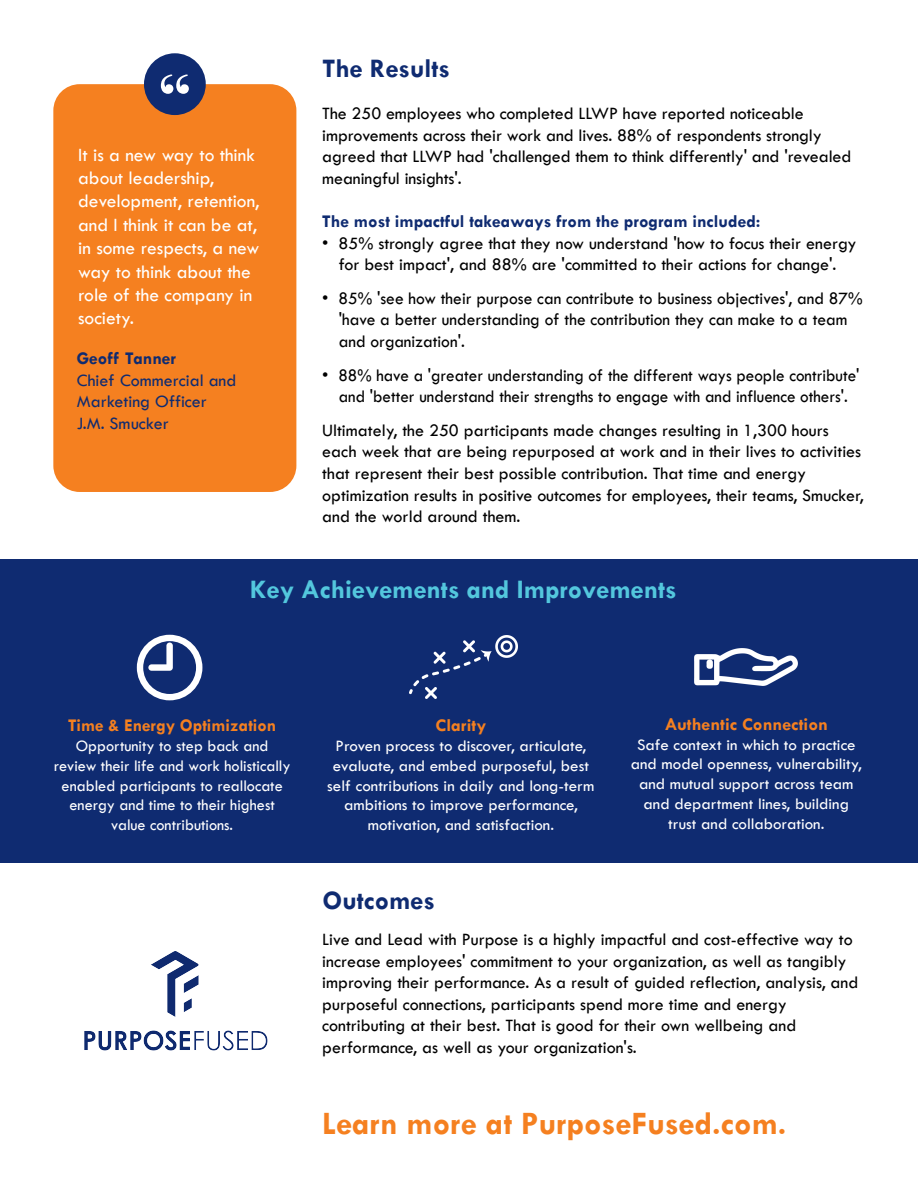
<style>
.page{position:relative;width:918px;height:1188px;background:#fff}
.page>*{position:absolute;margin:0;border:0;box-sizing:border-box;transform-origin:0 0}
.t1{font:700 33px "Tw Cen";color:#f58020}
.t2{font:700 27px "Tw Cen";color:#53c7dd}
.t3{font:700 27px "Tw Cen";color:#0f2b71}
.t4{font:19.5px/23.4px "Tw Cen";color:#fff}
.t5{font:18px/21.6px "Tw Cen";color:#000}
.t6{font:700 18px "Tw Cen";color:#0f2b71}
.t7{font:700 18px "Tw Cen";color:#f58020}
.t8{font:18px/21.6px "Tw Cen";color:#0f2b71}
.t9{font:16.5px/19.8px "Tw Cen";color:#fff;text-align:center}
</style>
<div class="page">
<img style="left:84px;top:951px;width:184px;height:100px">
<div style="left:53px;top:84px;width:243px;height:408px;background:#f58020;border-radius:26px"></div>
<div style="left:144px;top:53px;width:62px;height:62px;background:#0f2b71;border-radius:50%"></div>
<svg style="left:161px;top:75px;width:28px;height:19px"></svg>
<div style="left:0;top:560px;width:918px;height:303px;background:#0f2b71"></div>
<img style="left:409px;top:636px;width:108px;height:63px">
<img style="left:695px;top:649px;width:103px;height:37px">
<svg style="left:137px;top:635px;width:65px;height:65px"></svg>
<p class="t4" style="left:78px;top:143px;width:183px">It is a new way to think about leadership, development, retention, and I think it can be at, in some respects, a new way to think about the role of the company in society.</p>
<p class="t6" style="left:77px;top:348px;width:101px">Geoff Tanner</p>
<p class="t8" style="left:77px;top:369px;width:161px">Chief Commercial and<br>Marketing Officer<br>J.M. Smucker</p>
<h2 class="t3" style="left:323px;top:52px;width:129px">The Results</h2>
<p class="t5" style="left:322px;top:102px;width:531px">The 250 employees who completed LLWP have reported noticeable improvements across their work and lives. 88% of respondents strongly agreed that LLWP had 'challenged them to think differently' and 'revealed meaningful insights'.</p>
<p class="t6" style="left:322px;top:210px;width:440px">The most impactful takeaways from the program included:</p>
<p class="t5" style="left:322px;top:232px;width:536px;text-align:center">• 85% strongly agree that they now understand 'how to focus their energy for best impact', and 88% are 'committed to their actions for change'.</p>
<p class="t5" style="left:339px;top:287px;width:525px;text-indent:-16px">• 85% 'see how their purpose can contribute to business objectives', and 87% 'have a better understanding of the contribution they can make to a team and organization'.</p>
<p class="t5" style="left:322px;top:364px;width:539px;text-align:center">• 88% have a 'greater understanding of the different ways people contribute' and 'better understand their strengths to engage with and influence others'.</p>
<p class="t5" style="left:322px;top:419px;width:543px">Ultimately, the 250 participants made changes resulting in 1,300 hours each week that are being repurposed at work and in their lives to activities that represent their best possible contribution. That time and energy optimization results in positive outcomes for employees, their teams, Smucker, and the world around them.</p>
<h2 class="t2" style="left:250px;top:574px;width:429px">Key Achievements and Improvements</h2>
<p class="t7" style="left:68px;top:715px;width:210px">Time &amp; Energy Optimization</p>
<p class="t9" style="left:54px;top:736px;width:238px">Opportunity to step back and review their life and work holistically enabled participants to reallocate energy and time to their highest value contributions.</p>
<p class="t7" style="left:436px;top:715px;width:52px">Clarity</p>
<p class="t9" style="left:327px;top:736px;width:269px">Proven process to discover, articulate, evaluate, and embed purposeful, best self contributions in daily and long-term ambitions to improve performance, motivation, and satisfaction.</p>
<h2 class="t3" style="left:323px;top:885px;width:114px">Outcomes</h2>
<p class="t7" style="left:665px;top:713px;width:165px">Authentic Connection</p>
<p class="t9" style="left:631px;top:734px;width:233px">Safe context in which to practice and model openness, vulnerability, and mutual support across team and department lines, building trust and collaboration.</p>
<p class="t5" style="left:322px;top:928px;width:538px">Live and Lead with Purpose is a highly impactful and cost-effective way to increase employees' commitment to your organization, as well as tangibly improving their performance. As a result of guided reflection, analysis, and purposeful connections, participants spend more time and energy contributing at their best. That is good for their own wellbeing and performance, as well as your organization's.</p>
<h1 class="t1" style="left:322px;top:1104px;width:466px">Learn more at PurposeFused.com.</h1>
</div>
